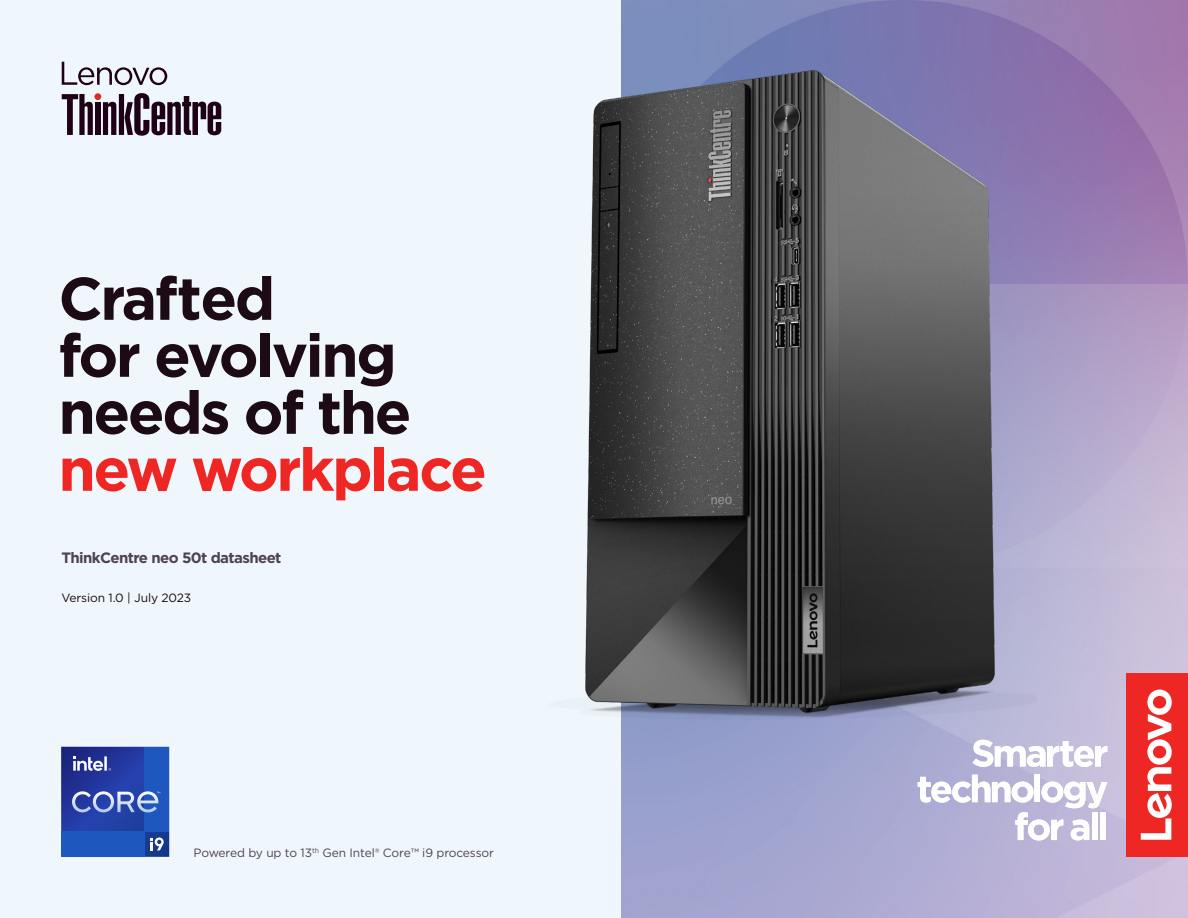
<style>
.page{position:relative;width:1188px;height:918px;background:#f0f7fc}
.page>*{position:absolute;margin:0;border:0;box-sizing:border-box;transform-origin:0 0}
.t1{font:700 60px "Gotham";letter-spacing:-.04em;color:#1c0a14}
.t2{font:700 60px "Gotham";letter-spacing:-.04em;color:#ee2624}
.Product_name{font:700 15px "Gotham";letter-spacing:-.04em;color:#4e434e}
.Intel_Brand_text_mentioned{font:12px "Gotham";letter-spacing:-.01em;color:#4e434e}
.Version{font:12px "Gotham";letter-spacing:-.01em;color:#160b0f}
</style>
<div class="page">
<img style="left:622px;top:0;width:566px;height:918px">
<svg style="left:61px;top:747px;width:108px;height:110px;background:#3053b0"></svg>
<img style="left:585px;top:32px;width:452px;height:726px">
<div style="left:94px;top:93px;width:7px;height:7px;background:#e02826;border-radius:50%"></div>
<svg style="left:62px;top:94px;width:31px;height:41px"></svg>
<div style="left:95px;top:102px;width:6px;height:33px;background:#1f0114"></div>
<svg style="left:103px;top:93px;width:118px;height:43px"></svg>
<svg style="left:62px;top:62px;width:105px;height:23px"></svg>
<svg style="left:972px;top:740px;width:135px;height:27px"></svg>
<svg style="left:918px;top:775px;width:190px;height:66px"></svg>
<div style="left:1092px;top:813px;width:5px;height:27px;background:#fff"></div>
<div style="left:1100px;top:813px;width:6px;height:27px;background:#fff"></div>
<div style="left:1127px;top:673px;width:61px;height:184px;background:#ee2624"></div>
<svg style="left:1141px;top:690px;width:31px;height:150px"></svg>
<p class="t1" style="left:58px;top:259px;width:218px">Crafted</p>
<p class="t1" style="left:58px;top:316px;width:340px">for evolving</p>
<p class="t1" style="left:58px;top:373px;width:354px">needs of the</p>
<p class="t2" style="left:58px;top:430px;width:430px">new workplace</p>
<p class="Product_name" style="left:62px;top:548px;width:222px">ThinkCentre neo 50t datasheet</p>
<p class="Version" style="left:62px;top:590px;width:131px">Version 1.0 | July 2023</p>
<p class="Intel_Brand_text_mentioned" style="left:194px;top:845px;width:302px">Powered by up to 13<sup>th</sup> Gen Intel® Core™ i9 processor</p>
</div>
